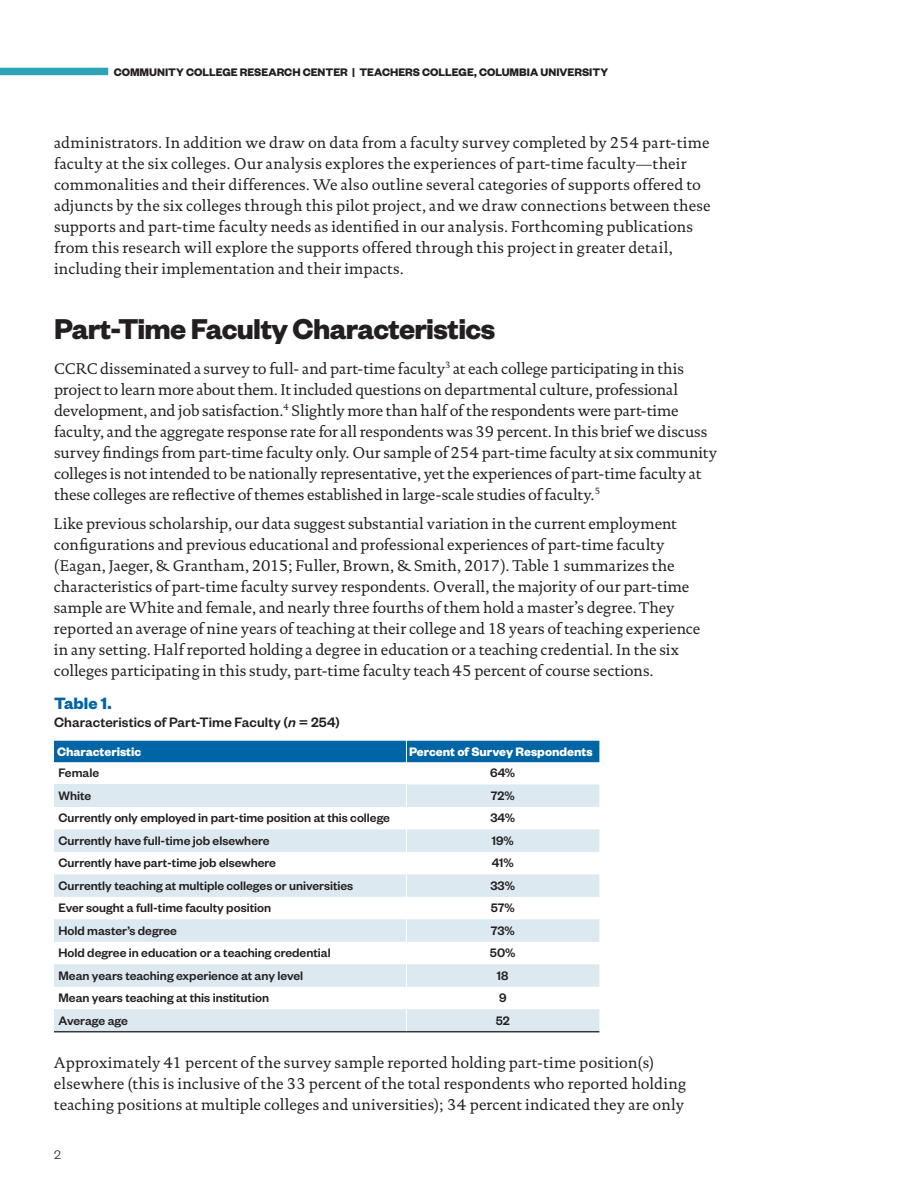
<style>
.page{position:relative;width:918px;height:1188px;background:#fff}
.page>*{position:absolute;margin:0;border:0;box-sizing:border-box;transform-origin:0 0}
.t1{font:700 31.5px "Founders Grotesk";letter-spacing:-.02em;color:#231f20}
.t2{font:700 18px "Founders Grotesk";color:#0065a4}
.t3{font:15.75px/21px "DTL Documenta TOT";letter-spacing:.005em;color:#231f20}
.t4{font:500 15px "Founders Grotesk";letter-spacing:.005em;color:#231f20}
.t5{font:500 13.5px "Founders Grotesk";color:#231f20}
.t6{font:700 13.5px "Founders Grotesk";color:#fff}
.t7{font:300 13.5px "Founders Grotesk";color:#231f20}
.t8{font:700 12px "Founders Grotesk";color:#231f20}
.s1{font-style:italic}
</style>
<div class="page">
<div style="left:0;top:68px;width:108px;height:7px;background:#2ea2b6"></div>
<div style="left:54px;top:741px;width:545px;height:21px;background:#0065a4"></div>
<svg style="left:54px;top:784px;width:545px;height:247px;fill:#dde9f0"></svg>
<hr style="left:54px;top:1031px;width:352px;height:1px;background:#383839">
<hr style="left:406px;top:1031px;width:193px;height:1px;background:#383839">
<hr style="left:406px;top:740px;width:1px;height:291px;background:#fff">
<p class="t8" style="left:114px;top:64px;width:496px">COMMUNITY COLLEGE RESEARCH CENTER | TEACHERS COLLEGE, COLUMBIA UNIVERSITY</p>
<p class="t3" style="left:54px;top:132px;width:658px">administrators. In addition we draw on data from a faculty survey completed by 254 part-time faculty at the six colleges. Our analysis explores the experiences of part-time faculty—their commonalities and their differences. We also outline several categories of supports offered to adjuncts by the six colleges through this pilot project, and we draw connections between these supports and part-time faculty needs as identified in our analysis. Forthcoming publications from this research will explore the supports offered through this project in greater detail, including their implementation and their impacts.</p>
<h1 class="t1" style="left:54px;top:309px;width:443px">Part-Time Faculty Characteristics</h1>
<p class="t3" style="left:54px;top:358px;width:665px">CCRC disseminated a survey to full- and part-time faculty<sup>3</sup> at each college participating in this project to learn more about them. It included questions on departmental culture, professional development, and job satisfaction.<sup>4</sup> Slightly more than half of the respondents were part-time faculty, and the aggregate response rate for all respondents was 39 percent. In this brief we discuss survey findings from part-time faculty only. Our sample of 254 part-time faculty at six community colleges is not intended to be nationally representative, yet the experiences of part-time faculty at these colleges are reflective of themes established in large-scale studies of faculty.<sup>5</sup></p>
<p class="t3" style="left:54px;top:513px;width:648px">Like previous scholarship, our data suggest substantial variation in the current employment configurations and previous educational and professional experiences of part-time faculty (Eagan, Jaeger, &amp; Grantham, 2015; Fuller, Brown, &amp; Smith, 2017). Table 1 summarizes the characteristics of part-time faculty survey respondents. Overall, the majority of our part-time sample are White and female, and nearly three fourths of them hold a master’s degree. They reported an average of nine years of teaching at their college and 18 years of teaching experience in any setting. Half reported holding a degree in education or a teaching credential. In the six colleges participating in this study, part-time faculty teach 45 percent of course sections.</p>
<p class="t2" style="left:54px;top:692px;width:59px">Table 1.</p>
<p class="t4" style="left:54px;top:713px;width:287px">Characteristics of Part-Time Faculty (<span class="s1">n</span> = 254)</p>
<p class="t6" style="left:57px;top:743px;width:86px">Characteristic</p>
<p class="t6" style="left:409px;top:743px;width:185px">Percent of Survey Respondents</p>
<p class="t5" style="left:58px;top:765px;width:42px">Female</p>
<p class="t5" style="left:490px;top:765px;width:26px">64%</p>
<p class="t5" style="left:58px;top:787px;width:34px">White</p>
<p class="t5" style="left:491px;top:787px;width:26px">72%</p>
<p class="t5" style="left:58px;top:810px;width:333px">Currently only employed in part-time position at this college</p>
<p class="t5" style="left:490px;top:810px;width:26px">34%</p>
<p class="t5" style="left:58px;top:832px;width:213px">Currently have full-time job elsewhere</p>
<p class="t5" style="left:492px;top:832px;width:24px">19%</p>
<p class="t5" style="left:58px;top:855px;width:219px">Currently have part-time job elsewhere</p>
<p class="t5" style="left:492px;top:855px;width:24px">41%</p>
<p class="t5" style="left:58px;top:877px;width:296px">Currently teaching at multiple colleges or universities</p>
<p class="t5" style="left:490px;top:877px;width:26px">33%</p>
<p class="t5" style="left:58px;top:900px;width:214px">Ever sought a full-time faculty position</p>
<p class="t5" style="left:491px;top:900px;width:25px">57%</p>
<p class="t5" style="left:58px;top:922px;width:120px">Hold master’s degree</p>
<p class="t5" style="left:491px;top:922px;width:26px">73%</p>
<p class="t5" style="left:58px;top:945px;width:274px">Hold degree in education or a teaching credential</p>
<p class="t5" style="left:490px;top:945px;width:27px">50%</p>
<p class="t5" style="left:58px;top:967px;width:246px">Mean years teaching experience at any level</p>
<p class="t5" style="left:497px;top:967px;width:13px">18</p>
<p class="t5" style="left:58px;top:990px;width:212px">Mean years teaching at this institution</p>
<p class="t5" style="left:499px;top:990px;width:9px">9</p>
<p class="t5" style="left:58px;top:1012px;width:71px">Average age</p>
<p class="t5" style="left:496px;top:1012px;width:15px">52</p>
<p class="t3" style="left:54px;top:1052px;width:633px">Approximately 41 percent of the survey sample reported holding part-time position(s) elsewhere (this is inclusive of the 33 percent of the total respondents who reported holding teaching positions at multiple colleges and universities); 34 percent indicated they are only</p>
<p class="t7" style="left:54px;top:1146px;width:8px">2</p>
</div>
